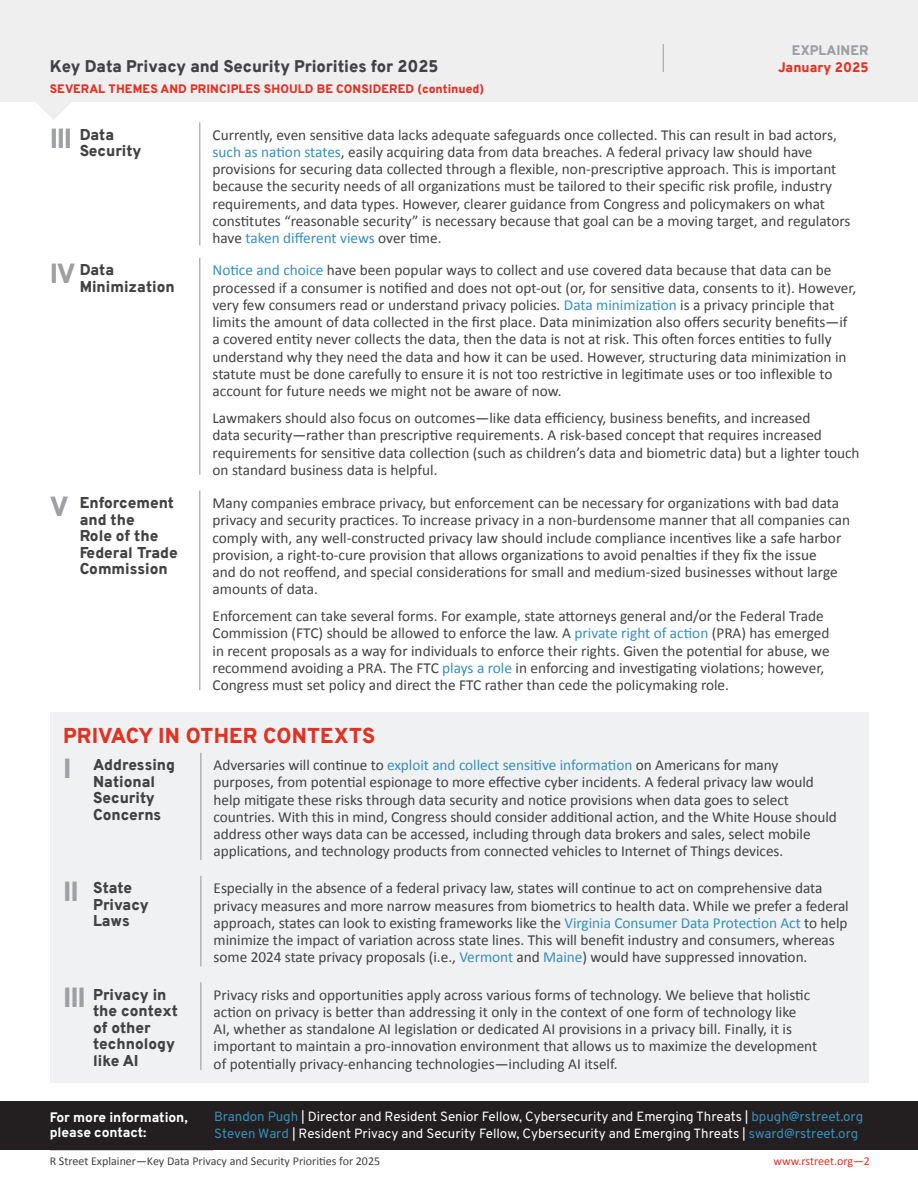
<style>
.page{position:relative;width:918px;height:1188px;background:#fff}
.page>*{position:absolute;margin:0;border:0;box-sizing:border-box;transform-origin:0 0}
.t1{font:900 27px "Overpass";letter-spacing:-.05em;color:#9d9fa2}
.t2{font:900 21px "Overpass";letter-spacing:.01em;color:#e03326}
.t3{font:900 16.5px "Overpass";letter-spacing:-.005em;color:#414243}
.t4{font:15.3px/17.2px "Calibri";color:#414243}
.t5{font:900 15.3px/16.5px "Overpass";color:#414243}
.t6{font:800 13.8px/15px "Overpass";letter-spacing:-.005em;color:#fff}
.t7{font:900 13.5px "Overpass";color:#e03326}
.t8{font:900 13.5px "Overpass";color:#9d9fa2}
.t9{font:13.35px/17.2px "Overpass";letter-spacing:-.005em;color:#fff}
.t10{font:12px "Calibri";color:#414243}
.t11{font:900 12px "Overpass";letter-spacing:.01em;color:#e03326}
.t12{font:12px "Calibri";letter-spacing:-.005em;color:#e03326}
.s1{color:#388fba}
</style>
<div class="page">
<hr style="left:50px;top:1150px;width:163px;height:1px;background:#8e8e8d">
<div style="left:0;top:0;width:918px;height:102px;background:#efeff0"></div>
<svg style="left:36px;top:102px;width:35px;height:18px"></svg>
<svg style="left:663px;top:44px;width:1px;height:28px"></svg>
<div style="left:50px;top:713px;width:818px;height:370px;background:#f0f1f2"></div>
<div style="left:0;top:1101px;width:918px;height:49px;background:#231f20"></div>
<hr style="left:199px;top:122px;width:1px;height:123px;background:#9d9fa2">
<hr style="left:199px;top:258px;width:1px;height:217px;background:#9d9fa2">
<hr style="left:199px;top:491px;width:1px;height:199px;background:#9d9fa2">
<hr style="left:200px;top:753px;width:1px;height:107px;background:#9d9fa2">
<hr style="left:200px;top:876px;width:1px;height:91px;background:#9d9fa2">
<hr style="left:200px;top:982px;width:1px;height:88px;background:#9d9fa2">
<p class="t3" style="left:50px;top:54px;width:390px">Key Data Privacy and Security Priorities for 2025</p>
<p class="t11" style="left:50px;top:80px;width:436px">SEVERAL THEMES AND PRINCIPLES SHOULD BE CONSIDERED (continued)</p>
<p class="t8" style="left:792px;top:41px;width:78px">EXPLAINER</p>
<p class="t7" style="left:778px;top:58px;width:92px">January 2025</p>
<p class="t5" style="left:80px;top:126px;width:63px">Data<br>Security</p>
<p class="t4" style="left:213px;top:126px;width:640px">Currently, even sensitive data lacks adequate safeguards once collected. This can result in bad actors, <span class="s1">such as nation states</span>, easily acquiring data from data breaches. A federal privacy law should have provisions for securing data collected through a flexible, non-prescriptive approach. This is important because the security needs of all organizations must be tailored to their specific risk profile, industry requirements, and data types. However, clearer guidance from Congress and policymakers on what constitutes “reasonable security” is necessary because that goal can be a moving target, and regulators have <span class="s1">taken different views</span> over time.</p>
<p class="t5" style="left:80px;top:262px;width:97px">Data<br>Minimization</p>
<p class="t4" style="left:213px;top:261px;width:645px"><span class="s1">Notice and choice</span> have been popular ways to collect and use covered data because that data can be processed if a consumer is notified and does not opt-out (or, for sensitive data, consents to it). However, very few consumers read or understand privacy policies. <span class="s1">Data minimization</span> is a privacy principle that limits the amount of data collected in the first place. Data minimization also offers security benefits—if a covered entity never collects the data, then the data is not at risk. This often forces entities to fully understand why they need the data and how it can be used. However, structuring data minimization in statute must be done carefully to ensure it is not too restrictive in legitimate uses or too inflexible to account for future needs we might not be aware of now.</p>
<p class="t4" style="left:213px;top:409px;width:649px">Lawmakers should also focus on outcomes—like data efficiency, business benefits, and increased<br>data security—rather than prescriptive requirements. A risk-based concept that requires increased requirements for sensitive data collection (such as children’s data and biometric data) but a lighter touch on standard business data is helpful.</p>
<p class="t5" style="left:80px;top:495px;width:100px">Enforcement and the<br>Role of the<br>Federal Trade<br>Commission</p>
<p class="t4" style="left:213px;top:494px;width:639px">Many companies embrace privacy, but enforcement can be necessary for organizations with bad data privacy and security practices. To increase privacy in a non-burdensome manner that all companies can comply with, any well-constructed privacy law should include compliance incentives like a safe harbor provision, a right-to-cure provision that allows organizations to avoid penalties if they fix the issue<br>and do not reoffend, and special considerations for small and medium-sized businesses without large amounts of data.</p>
<p class="t4" style="left:213px;top:607px;width:619px">Enforcement can take several forms. For example, state attorneys general and/or the Federal Trade Commission (FTC) should be allowed to enforce the law. A <span class="s1">private right of action</span> (PRA) has emerged in recent proposals as a way for individuals to enforce their rights. Given the potential for abuse, we recommend avoiding a PRA. The FTC <span class="s1">plays a role</span> in enforcing and investigating violations; however, Congress must set policy and direct the FTC rather than cede the policymaking role.</p>
<h2 class="t2" style="left:63px;top:721px;width:313px">PRIVACY IN OTHER CONTEXTS</h2>
<p class="t5" style="left:93px;top:757px;width:83px">Addressing<br>National<br>Security<br>Concerns</p>
<p class="t4" style="left:214px;top:756px;width:625px">Adversaries will continue to <span class="s1">exploit and collect sensitive information</span> on Americans for many purposes, from potential espionage to more effective cyber incidents. A federal privacy law would help mitigate these risks through data security and notice provisions when data goes to select countries. With this in mind, Congress should consider additional action, and the White House should address other ways data can be accessed, including through data brokers and sales, select mobile applications, and technology products from connected vehicles to Internet of Things devices.</p>
<p class="t5" style="left:93px;top:880px;width:57px">State<br>Privacy<br>Laws</p>
<p class="t4" style="left:214px;top:879px;width:637px">Especially in the absence of a federal privacy law, states will continue to act on comprehensive data privacy measures and more narrow measures from biometrics to health data. While we prefer a federal approach, states can look to existing frameworks like the <span class="s1">Virginia Consumer Data Protection Act</span> to help minimize the impact of variation across state lines. This will benefit industry and consumers, whereas some 2024 state privacy proposals (i.e., <span class="s1">Vermont</span> and <span class="s1">Maine</span>) would have suppressed innovation.</p>
<p class="t5" style="left:93px;top:986px;width:86px">Privacy in the context of other technology like AI</p>
<p class="t4" style="left:214px;top:986px;width:605px">Privacy risks and opportunities apply across various forms of technology. We believe that holistic action on privacy is better than addressing it only in the context of one form of technology like<br>AI, whether as standalone AI legislation or dedicated AI provisions in a privacy bill. Finally, it is important to maintain a pro-innovation environment that allows us to maximize the development of potentially privacy-enhancing technologies—including AI itself.</p>
<p class="t9" style="left:214px;top:1108px;width:650px"><span class="s1">Brandon Pugh</span> | Director and Resident Senior Fellow, Cybersecurity and Emerging Threats | <span class="s1">bpugh@rstreet.org<br>Steven Ward</span> | Resident Privacy and Security Fellow, Cybersecurity and Emerging Threats | <span class="s1">sward@rstreet.org</span></p>
<h1 class="t1" style="left:50px;top:119px;width:24px">III</h1>
<h1 class="t1" style="left:50px;top:255px;width:27px">IV</h1>
<h1 class="t1" style="left:50px;top:488px;width:20px">V</h1>
<h1 class="t1" style="left:63px;top:750px;width:10px">I</h1>
<h1 class="t1" style="left:63px;top:873px;width:17px">II</h1>
<h1 class="t1" style="left:63px;top:979px;width:24px">III</h1>
<p class="t6" style="left:50px;top:1110px;width:140px">For more information, please contact:</p>
<p class="t10" style="left:50px;top:1153px;width:332px">R Street Explainer—Key Data Privacy and Security Priorities for 2025</p>
<p class="t12" style="left:773px;top:1153px;width:98px">www.rstreet.org—2</p>
</div>
